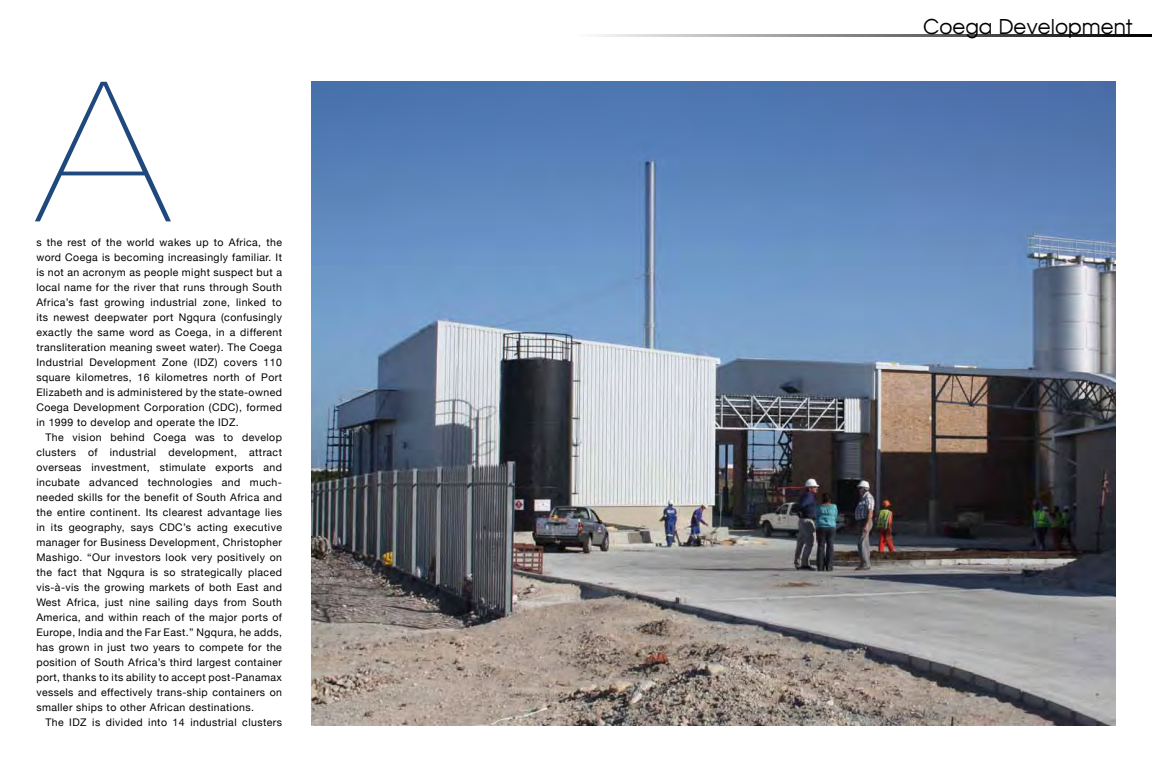
<style>
.page{position:relative;width:1152px;height:783px;background:#fff}
.page>*{position:absolute;margin:0;border:0;box-sizing:border-box;transform-origin:0 0}
.t1{font:200 195.5px "Helvetica Neue";color:#1f497d;scale:1.17 1}
.t2{font:20px "Avante";color:#000}
.t3{font:10.5px/15px "Helvetica Neue";letter-spacing:.04em;color:#000;text-align:justify}
</style>
<div class="page">
<img style="left:312px;top:81px;width:804px;height:645px">
<hr style="left:576px;top:34px;width:576px;height:3px;background:#000">
<h1 class="t1" style="left:37px;top:39px;width:114px">A</h1>
<p class="t3" style="left:36px;top:235px;width:247px">s the rest of the world wakes up to Africa, the word Coega is becoming increasingly familiar. It is not an acronym as people might suspect but a local name for the river that runs through South Africa’s fast growing industrial zone, linked to its newest deepwater port Ngqura (confusingly exactly the same word as Coega, in a different transliteration meaning sweet water). The Coega Industrial Development Zone (IDZ) covers 110 square kilometres, 16 kilometres north of Port Elizabeth and is administered by the state-owned Coega Development Corporation (CDC), formed in 1999 to develop and operate the IDZ.</p>
<p class="t3" style="left:36px;top:430px;width:247px;text-indent:9px">The vision behind Coega was to develop clusters of industrial development, attract overseas investment, stimulate exports and incubate advanced technologies and much&shy;needed skills for the benefit of South Africa and the entire continent. Its clearest advantage lies in its geography, says CDC’s acting executive manager for Business Development, Christopher Mashigo. “Our investors look very positively on the fact that Ngqura is so strategically placed vis-à-vis the growing markets of both East and West Africa, just nine sailing days from South America, and within reach of the major ports of Europe, India and the Far East.” Ngqura, he adds, has grown in just two years to compete for the position of South Africa’s third largest container port, thanks to its ability to accept post-Panamax vessels and effectively trans-ship containers on smaller ships to other African destinations.</p>
<p class="t3" style="left:45px;top:715px;width:238px">The IDZ is divided into 14 industrial clusters</p>
<h2 class="t2" style="left:923px;top:14px;width:211px">Coega Development</h2>
</div>
